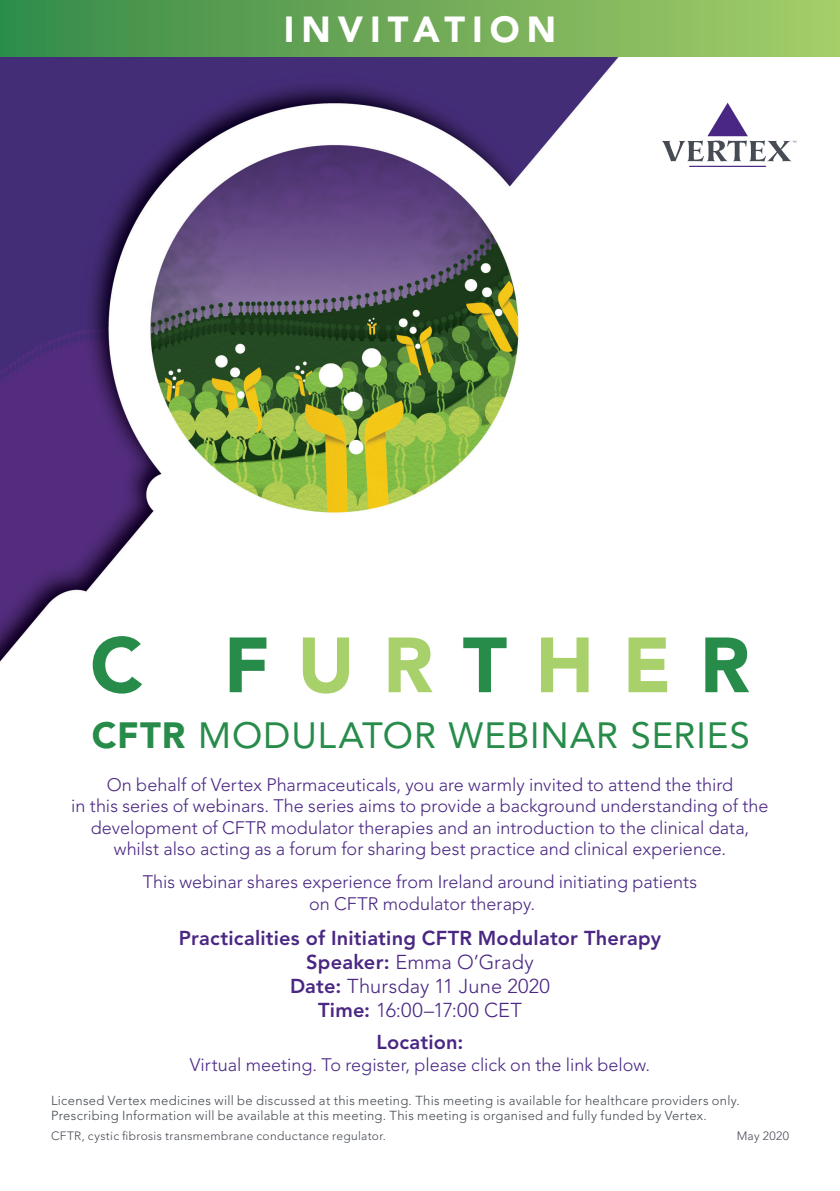
<style>
.page{position:relative;width:840px;height:1191px;background:#fff}
.page>*{position:absolute;margin:0;border:0;box-sizing:border-box;transform-origin:0 0}
.t1{font:900 77.2px "Avenir LT Std";letter-spacing:.365em;color:#278c4a}
.t2{font:36.2px "Avenir LT Std";letter-spacing:.025em;color:#278c4a}
.t3{font:900 36px "Avenir LT Std";letter-spacing:.195em;color:#fff}
.t4{font:300 20px "Avenir LT Std";letter-spacing:.005em;color:#4a2783}
.t5{font:800 20px "Avenir LT Std";letter-spacing:.01em;color:#4a2783}
.t6{font:300 18px/21.6px "Avenir LT Std";color:#4a2783;text-align:center}
.t7{font:300 13px/15px "Avenir LT Std";letter-spacing:.025em;color:#464b54}
.t8{font:300 12px "Avenir LT Std";letter-spacing:.025em;color:#464b54}
.s1{color:#a9d16b}
.s2{font-weight:900}
.s3{font-weight:800}
</style>
<div class="page">
<img style="left:0;top:57px;width:619px;height:605px">
<div style="left:0;top:0;width:839px;height:57px;background:linear-gradient(to right,#368a49,#a6cc68)"></div>
<svg style="left:662px;top:103px;width:133px;height:64px"></svg>
<p class="t3" style="left:283px;top:8px;width:274px">INVITATION</p>
<p class="t1" style="left:90px;top:618px;width:661px">C F<span class="s1">UR</span>T<span class="s1">HE</span>R</p>
<p class="t2" style="left:92px;top:714px;width:659px"><span class="s2">CFTR</span> MODULATOR WEBINAR SERIES</p>
<p class="t6" style="left:71px;top:773px;width:698px">On behalf of Vertex Pharmaceuticals, you are warmly invited to attend the third<br>in this series of webinars. The series aims to provide a background understanding of the development of CFTR modulator therapies and an introduction to the clinical data, whilst also acting as a forum for sharing best practice and clinical experience.</p>
<p class="t6" style="left:143px;top:871px;width:556px">This webinar shares experience from Ireland around initiating patients on CFTR modulator therapy.</p>
<p class="t5" style="left:179px;top:926px;width:483px">Practicalities of Initiating CFTR Modulator Therapy</p>
<p class="t4" style="left:306px;top:950px;width:229px"><span class="s3">Speaker:</span> Emma O’Grady</p>
<p class="t4" style="left:290px;top:974px;width:261px"><span class="s3">Date:</span> Thursday 11 June 2020</p>
<p class="t4" style="left:318px;top:998px;width:205px"><span class="s3">Time:</span> 16:00–17:00 CET</p>
<p class="t5" style="left:376px;top:1030px;width:89px">Location:</p>
<p class="t6" style="left:190px;top:1054px;width:462px">Virtual meeting. To register, please click on the link below.</p>
<p class="t7" style="left:51px;top:1093px;width:690px">Licensed Vertex medicines will be discussed at this meeting. This meeting is available for healthcare providers only.<br>Prescribing Information will be available at this meeting. This meeting is organised and fully funded by Vertex.</p>
<p class="t8" style="left:51px;top:1128px;width:336px">CFTR, cystic fibrosis transmembrane conductance regulator.</p>
<p class="t8" style="left:736px;top:1128px;width:54px">May 2020</p>
</div>
